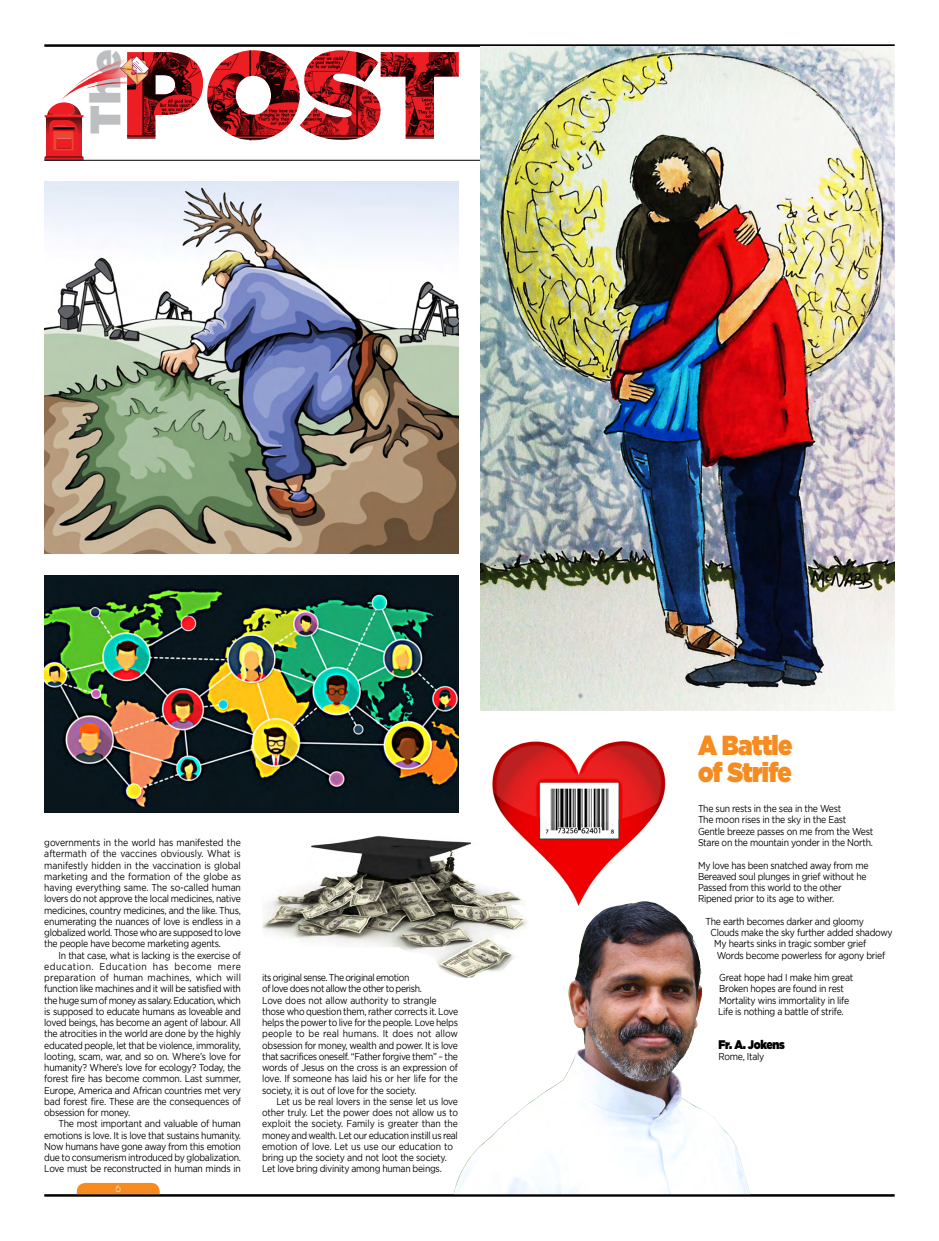
<style>
.page{position:relative;width:939px;height:1241px;background:#fff}
.page>*{position:absolute;margin:0;border:0;box-sizing:border-box;transform-origin:0 0}
.t1{font:900 42.62px "Gotham";color:#bcbec0}
.t2{font:900 27.5px/26.2px "Gotham";letter-spacing:-.03em;color:#f68b1f;scale:.87 1}
.t3{font:900 12.5px "Gotham";letter-spacing:-.03em;color:#000;scale:.87 1}
.t4{font:700 11.25px "Gatsby FLF";color:#fff;scale:.85 1}
.t5{font:10px/11.2px "Gotham";letter-spacing:-.03em;color:#000;scale:.87 1}
</style>
<div class="page">
<hr style="left:44px;top:1193px;width:851px;height:3px;background:#000">
<svg style="left:77px;top:1182px;width:83px;height:11px"></svg>
<hr style="left:44px;top:44px;width:851px;height:3px;background:#000">
<svg style="left:44px;top:50px;width:415px;height:110px"></svg>
<hr style="left:44px;top:160px;width:851px;height:1px;background:#000">
<img style="left:480px;top:47px;width:415px;height:663px">
<img style="left:44px;top:182px;width:415px;height:371px">
<img style="left:44px;top:575px;width:415px;height:237px">
<img style="left:492px;top:741px;width:174px;height:161px">
<img style="left:262px;top:834px;width:268px;height:142px">
<img style="left:454px;top:902px;width:296px;height:291px">
<h1 class="t1" style="left:75px;top:134px;width:86px;rotate:-90deg">The</h1>
<p class="t5" style="left:44px;top:836px;width:228px;text-align:justify">governments in the world has manifested the aftermath of the vaccines obviously. What is manifestly hidden in the vaccination is global marketing and the formation of the globe as having everything same. The so-called human lovers do not approve the local medicines, native medicines, country medicines, and the like. Thus, enumerating the nuances of love is endless in a globalized world. Those who are supposed to love the people have become marketing agents.</p>
<p class="t5" style="left:44px;top:949px;width:228px;text-align:justify;text-indent:14px">In that case, what is lacking is the exercise of education. Education has become mere preparation of human machines, which will function like machines and it will be satisfied with the huge sum of money as salary. Education, which is supposed to educate humans as loveable and loved beings, has become an agent of labour. All the atrocities in the world are done by the highly educated people, let that be violence, immorality, looting, scam, war, and so on. Where’s love for humanity? Where’s love for ecology? Today, the forest fire has become common. Last summer, Europe, America and African countries met very bad forest fire. These are the consequences of obsession for money.</p>
<p class="t5" style="left:44px;top:1117px;width:228px;text-align:justify;text-indent:14px">The most important and valuable of human emotions is love. It is love that sustains humanity.<br>Now humans have gone away from this emotion due to consumerism introduced by globalization.<br>Love must be reconstructed in human minds in</p>
<p class="t4" style="left:116px;top:1183px;width:7px">6</p>
<p class="t5" style="left:262px;top:971px;width:227px">its original sense. The original emotion<br>of love does not allow the other to perish.<br>Love does not allow authority to strangle those who question them, rather corrects it. Love helps the power to live for the people. Love helps people to be real humans. It does not allow obsession for money, wealth and power. It is love that sacrifices oneself. “Father forgive them” – the words of Jesus on the cross is an expression of love. If someone has laid his or her life for the society, it is out of love for the society.</p>
<p class="t5" style="left:262px;top:1095px;width:227px;text-indent:14px">Let us be real lovers in the sense let us love other truly. Let the power does not allow us to exploit the society. Family is greater than the money and wealth. Let our education instill us real emotion of love. Let us use our education to bring up the society and not loot the society.<br>Let love bring divinity among human beings.</p>
<h2 class="t2" style="left:698px;top:732px;width:110px">A Battle of Strife</h2>
<p class="t5" style="left:698px;top:802px;width:203px">The sun rests in the sea in the West<br>The moon rises in the sky in the East Gentle breeze passes on me from the West Stare on the mountain yonder in the North.</p>
<p class="t5" style="left:698px;top:859px;width:197px">My love has been snatched away from me Bereaved soul plunges in grief without he Passed from this world to the other Ripened prior to its age to wither.</p>
<p class="t5" style="left:706px;top:915px;width:184px">The earth becomes darker and gloomy</p>
<p class="t5" style="left:711px;top:926px;width:211px">Clouds make the sky further added shadowy</p>
<p class="t5" style="left:714px;top:937px;width:176px">My hearts sinks in tragic somber grief</p>
<p class="t5" style="left:717px;top:949px;width:195px">Words become powerless for agony brief</p>
<p class="t5" style="left:718px;top:971px;width:157px">Great hope had I make him great<br>Broken hopes are found in rest<br>Mortality wins immortality in life<br>Life is nothing a battle of strife.</p>
<p class="t3" style="left:719px;top:1035px;width:78px">Fr. A. Jokens</p>
<p class="t5" style="left:719px;top:1050px;width:54px">Rome, Italy</p>
</div>
